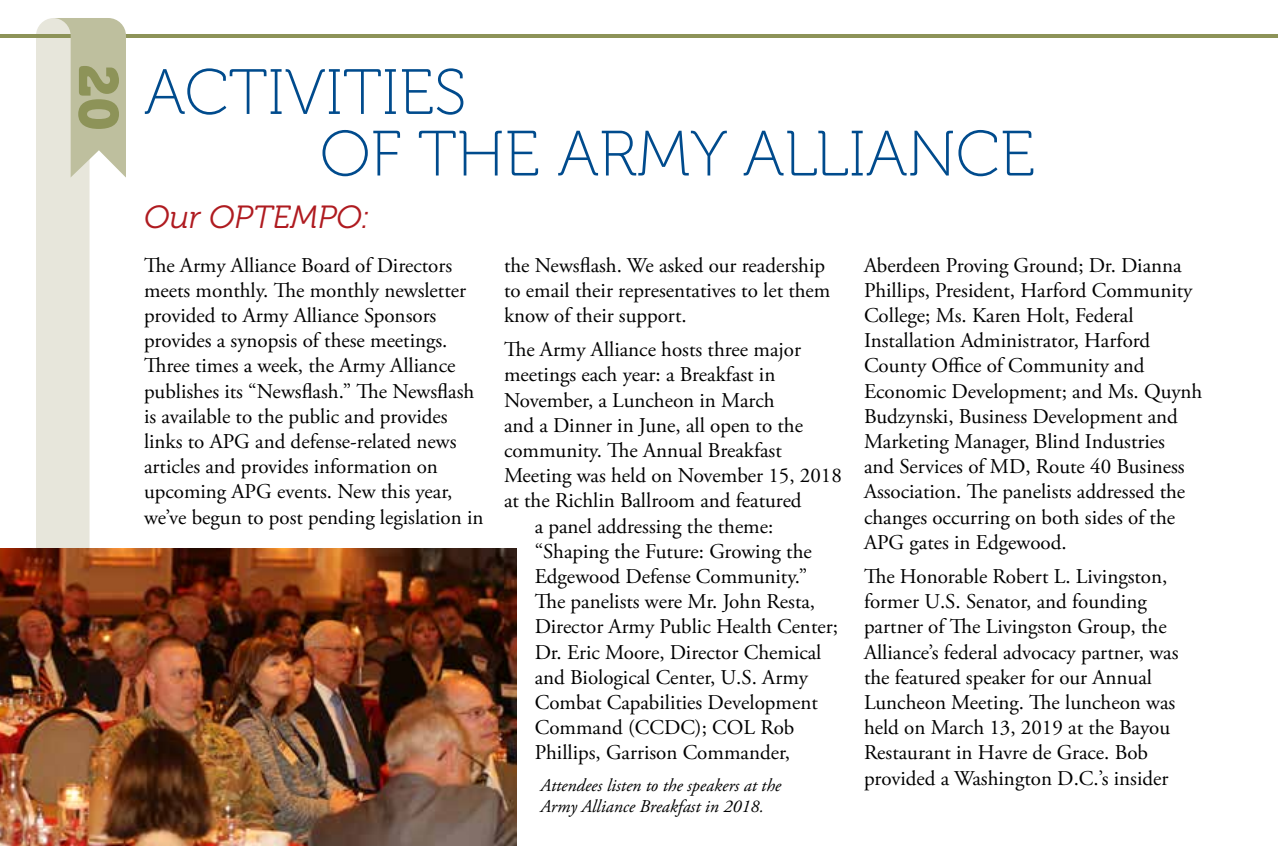
<style>
.page{position:relative;width:1278px;height:846px;background:#fff}
.page>*{position:absolute;margin:0;border:0;box-sizing:border-box;transform-origin:0 0}
.t1{font:64px/61.6px "Museo 100";color:#004b8d}
.t2{font:italic 32px "Museo 300";color:#af1b20}
.t3{font:21px/25.2px "Adobe Garamond Pro";color:#000}
.t4{font:italic 18px/21.6px "Adobe Garamond Pro";color:#000}
</style>
<div class="page">
<div style="left:36px;top:18px;width:54px;height:530px;background:#e7e6db"></div>
<hr style="left:0;top:34px;width:1278px;height:4px;background:#8d9358">
<svg style="left:53px;top:18px;width:73px;height:160px"></svg>
<img style="left:0;top:548px;width:517px;height:298px">
<h1 class="t1" style="left:320px;top:63px;width:717px;text-indent:-176px">ACTIVITIES<br>OF THE ARMY ALLIANCE</h1>
<h2 class="t2" style="left:144px;top:200px;width:226px">Our OPTEMPO:</h2>
<p class="t3" style="left:144px;top:253px;width:341px">The Army Alliance Board of Directors meets monthly. The monthly newsletter provided to Army Alliance Sponsors provides a synopsis of these meetings.<br>Three times a week, the Army Alliance publishes its “Newsflash.” The Newsflash is available to the public and provides links to APG and defense-related news articles and provides information on upcoming APG events. New this year, we’ve begun to post pending legislation in</p>
<p class="t3" style="left:504px;top:253px;width:328px">the Newsflash. We asked our readership to email their representatives to let them know of their support.</p>
<p class="t3" style="left:864px;top:253px;width:340px">Aberdeen Proving Ground; Dr. Dianna Phillips, President, Harford Community College; Ms. Karen Holt, Federal Installation Administrator, Harford County Office of Community and Economic Development; and Ms. Quynh Budzynski, Business Development and Marketing Manager, Blind Industries<br>and Services of MD, Route 40 Business Association. The panelists addressed the changes occurring on both sides of the APG gates in Edgewood.</p>
<p class="t3" style="left:864px;top:565px;width:316px">The Honorable Robert L. Livingston, former U.S. Senator, and founding partner of The Livingston Group, the Alliance’s federal advocacy partner, was the featured speaker for our Annual Luncheon Meeting. The luncheon was held on March 13, 2019 at the Bayou Restaurant in Havre de Grace. Bob provided a Washington D.C.’s insider</p>
<p class="t3" style="left:504px;top:338px;width:298px">The Army Alliance hosts three major</p>
<p class="t3" style="left:504px;top:363px;width:273px">meetings each year: a Breakfast in</p>
<p class="t3" style="left:504px;top:388px;width:272px">November, a Luncheon in March</p>
<p class="t3" style="left:504px;top:413px;width:301px">and a Dinner in June, all open to the</p>
<p class="t3" style="left:504px;top:439px;width:279px">community. The Annual Breakfast</p>
<p class="t3" style="left:504px;top:464px;width:339px">Meeting was held on November 15, 2018</p>
<p class="t3" style="left:504px;top:489px;width:299px">at the Richlin Ballroom and featured</p>
<p class="t3" style="left:535px;top:514px;width:240px">a panel addressing the theme:</p>
<p class="t3" style="left:535px;top:539px;width:279px">“Shaping the Future: Growing the</p>
<p class="t3" style="left:535px;top:565px;width:274px">Edgewood Defense Community.”</p>
<p class="t3" style="left:535px;top:590px;width:282px">The panelists were Mr. John Resta,</p>
<p class="t3" style="left:535px;top:615px;width:305px">Director Army Public Health Center;</p>
<p class="t3" style="left:535px;top:640px;width:288px">Dr. Eric Moore, Director Chemical</p>
<p class="t3" style="left:535px;top:665px;width:275px">and Biological Center, U.S. Army</p>
<p class="t3" style="left:535px;top:691px;width:285px">Combat Capabilities Development</p>
<p class="t3" style="left:535px;top:716px;width:261px">Command (CCDC); COL Rob</p>
<p class="t3" style="left:535px;top:741px;width:257px">Phillips, Garrison Commander,</p>
<p class="t4" style="left:540px;top:775px;width:242px">Attendees listen to the speakers at the<br>Army Alliance Breakfast in 2018.</p>
</div>
